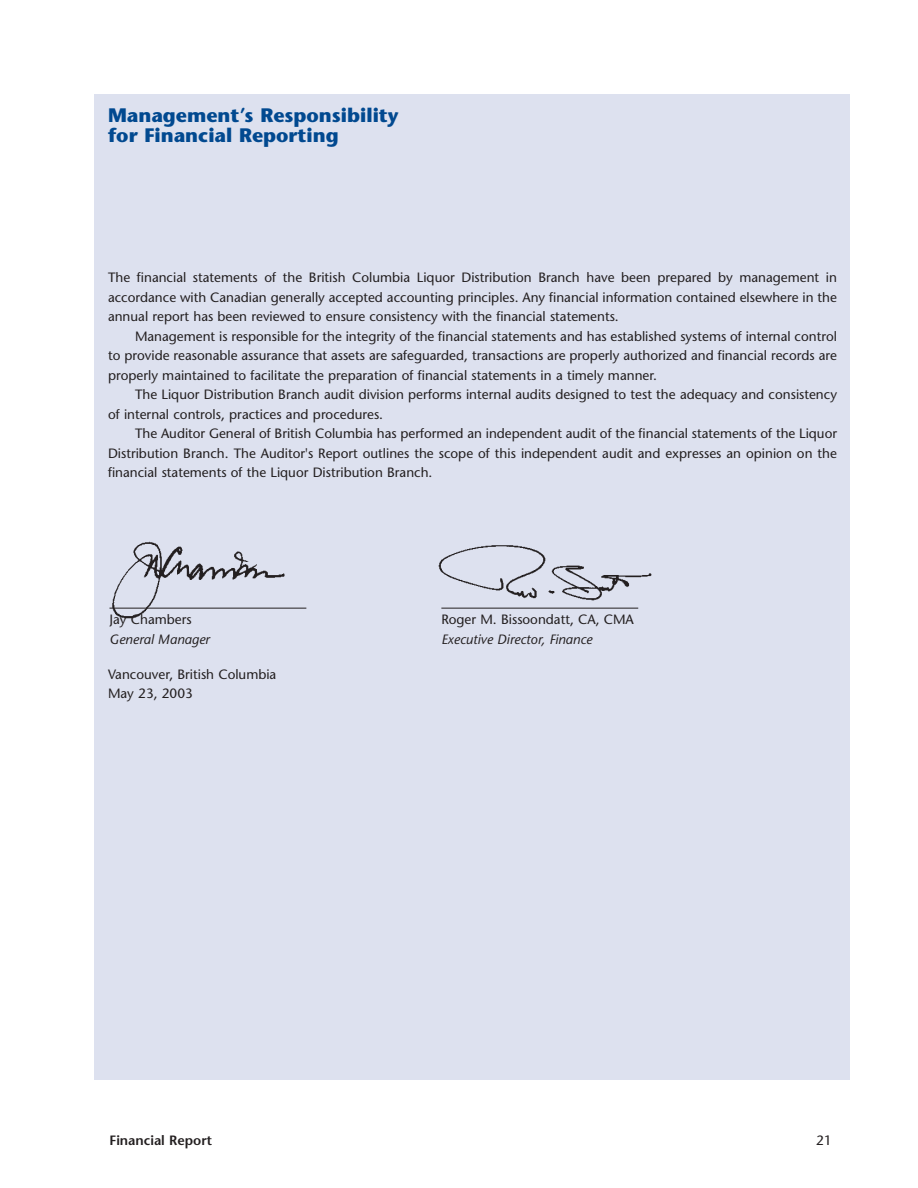
<style>
.page{position:relative;width:918px;height:1188px;background:#fff}
.page>*{position:absolute;margin:0;border:0;box-sizing:border-box;transform-origin:0 0}
.t1{font:700 19.5px/19.5px "Stone Sans";color:#014990}
.t2{font:13.5px/19.5px "Stone Sans";color:#231f20;text-align:justify}
.t3{font:italic 13.5px "Stone Sans";color:#231f20}
.t4{font:600 13.5px "Stone Sans";color:#231f20}
</style>
<div class="page">
<div style="left:94px;top:94px;width:756px;height:986px;background:#dde1ef"></div>
<hr style="left:110px;top:608px;width:196px;height:1px;background:#231f20">
<hr style="left:441px;top:608px;width:197px;height:1px;background:#231f20">
<img style="left:438px;top:545px;width:214px;height:56px">
<img style="left:110px;top:541px;width:177px;height:78px">
<h1 class="t1" style="left:108px;top:108px;width:292px">Management’s Responsibility for Financial Reporting</h1>
<p class="t2" style="left:108px;top:269px;width:731px">The financial statements of the British Columbia Liquor Distribution Branch have been prepared by management in accordance with Canadian generally accepted accounting principles. Any financial information contained elsewhere in the annual report has been reviewed to ensure consistency with the financial statements.</p>
<p class="t2" style="left:108px;top:328px;width:731px;text-indent:27px">Management is responsible for the integrity of the financial statements and has established systems of internal control to provide reasonable assurance that assets are safeguarded, transactions are properly authorized and financial records are properly maintained to facilitate the preparation of financial statements in a timely manner.</p>
<p class="t2" style="left:108px;top:386px;width:731px;text-indent:27px">The Liquor Distribution Branch audit division performs internal audits designed to test the adequacy and consistency of internal controls, practices and procedures.</p>
<p class="t2" style="left:108px;top:425px;width:731px;text-indent:27px">The Auditor General of British Columbia has performed an independent audit of the financial statements of the Liquor Distribution Branch. The Auditor's Report outlines the scope of this independent audit and expresses an opinion on the financial statements of the Liquor Distribution Branch.</p>
<p class="t2" style="left:110px;top:611px;width:84px">Jay Chambers</p>
<p class="t3" style="left:110px;top:634px;width:102px">General Manager</p>
<p class="t2" style="left:108px;top:666px;width:170px">Vancouver, British Columbia<br>May 23, 2003</p>
<p class="t2" style="left:441px;top:611px;width:194px">Roger M. Bissoondatt, CA, CMA</p>
<p class="t3" style="left:441px;top:634px;width:153px">Executive Director, Finance</p>
<p class="t4" style="left:110px;top:1135px;width:104px">Financial Report</p>
<p class="t2" style="left:816px;top:1132px;width:17px">21</p>
</div>
